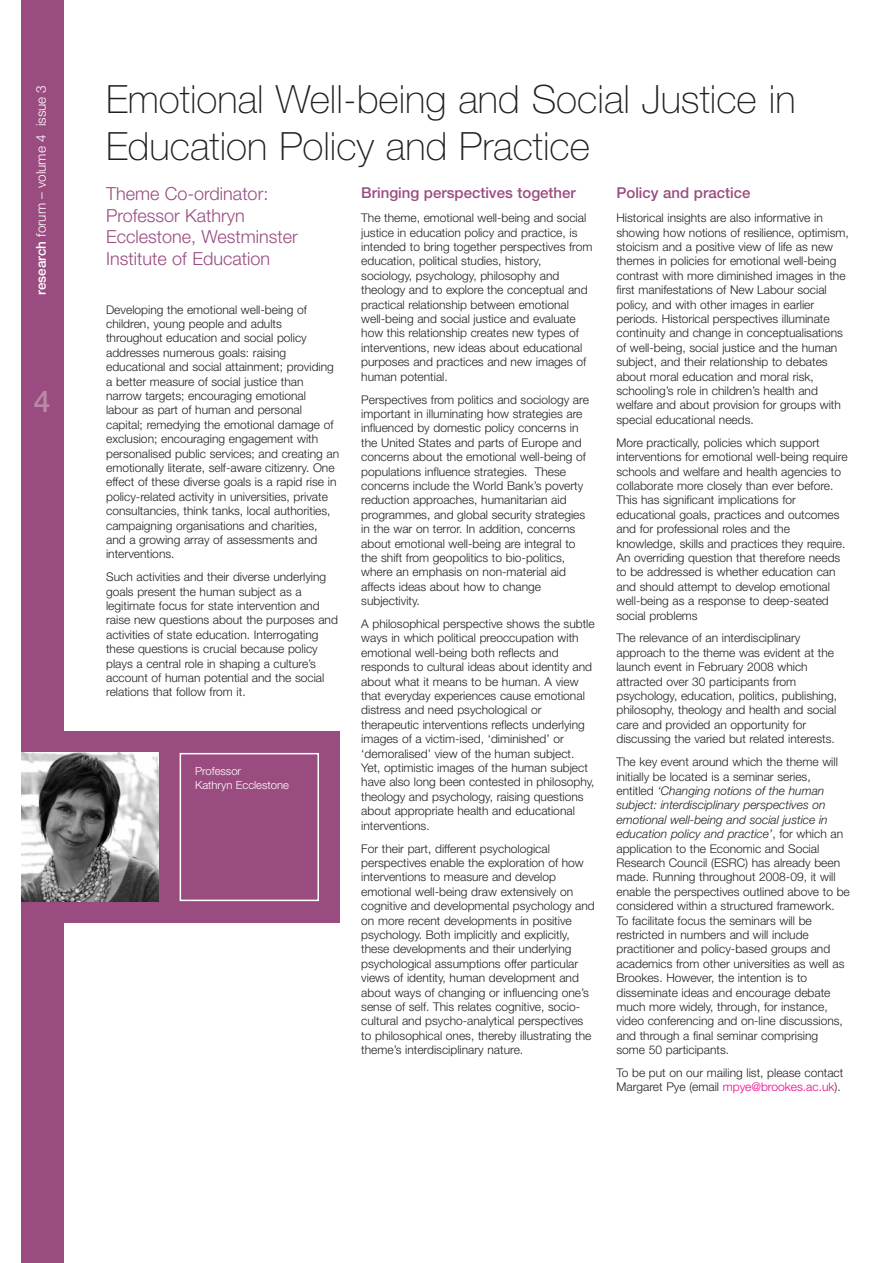
<style>
.page{position:relative;width:893px;height:1263px;background:#fff}
.page>*{position:absolute;margin:0;border:0;box-sizing:border-box;transform-origin:0 0}
.t1{font:100 39px/46.8px "Helvetica Neue";color:#231f20}
.t2{font:500 30px "Helvetica Neue";color:#ba88a9}
.t3{font:300 18px/21.6px "Helvetica Neue";color:#9a4c80}
.t4{font:500 15px "Helvetica Neue";color:#9a4c80}
.t5{font:300 13.5px "Helvetica Neue";color:#fff}
.t6{font:300 12px/14.4px "Helvetica Neue";color:#231f20}
.t7{font:300 11.25px/13.5px "Helvetica Neue";color:#fff}
.s1{font-weight:500}
.s2{font-style:italic}
.s3{color:#ec008c}
</style>
<div class="page">
<div style="left:21px;top:0;width:43px;height:1263px;background:#9a4c80"></div>
<div style="left:21px;top:731px;width:319px;height:192px;background:#9a4c80"></div>
<div style="left:180px;top:753px;width:139px;height:148px;border:2px solid #fff"></div>
<img style="left:21px;top:753px;width:137px;height:148px">
<p class="t5" style="left:36px;top:295px;width:211px;rotate:-90deg"><span class="s1">research</span> forum – volume 4 issue 3</p>
<h2 class="t2" style="left:34px;top:390px;width:18px">4</h2>
<h1 class="t1" style="left:106px;top:79px;width:691px">Emotional Well-being and Social Justice in<br>Education Policy and Practice</h1>
<p class="t4" style="left:616px;top:187px;width:135px">Policy and practice</p>
<p class="t6" style="left:616px;top:212px;width:234px">Historical insights are also informative in showing how notions of resilience, optimism, stoicism and a positive view of life as new themes in policies for emotional well-being contrast with more diminished images in the first manifestations of New Labour social policy, and with other images in earlier periods. Historical perspectives illuminate continuity and change in conceptualisations of well-being, social justice and the human subject, and their relationship to debates about moral education and moral risk, schooling’s role in children’s health and welfare and about provision for groups with special educational needs.</p>
<p class="t6" style="left:616px;top:436px;width:233px">More practically, policies which support interventions for emotional well-being require schools and welfare and health agencies to collaborate more closely than ever before.<br>This has significant implications for educational goals, practices and outcomes and for professional roles and the knowledge, skills and practices they require.<br>An overriding question that therefore needs to be addressed is whether education can and should attempt to develop emotional well-being as a response to deep-seated social problems</p>
<p class="t6" style="left:616px;top:632px;width:222px">The relevance of an interdisciplinary approach to the theme was evident at the launch event in February 2008 which attracted over 30 participants from psychology, education, politics, publishing, philosophy, theology and health and social care and provided an opportunity for discussing the varied but related interests.</p>
<p class="t6" style="left:616px;top:756px;width:235px">The key event around which the theme will initially be located is a seminar series, entitled <span class="s2">‘Changing notions of the human subject: interdisciplinary perspectives on emotional well-being and social justice in education policy and practice’</span>, for which an application to the Economic and Social Research Council (ESRC) has already been made. Running throughout 2008-09, it will enable the perspectives outlined above to be considered within a structured framework.<br>To facilitate focus the seminars will be restricted in numbers and will include practitioner and policy-based groups and academics from other universities as well as Brookes. However, the intention is to disseminate ideas and encourage debate much more widely, through, for instance, video conferencing and on-line discussions, and through a final seminar comprising<br>some 50 participants.</p>
<p class="t6" style="left:616px;top:1067px;width:228px">To be put on our mailing list, please contact<br>Margaret Pye (email <span class="s3">mpye@brookes.ac.uk</span>).</p>
<h3 class="t3" style="left:106px;top:185px;width:193px">Theme Co-ordinator:<br>Professor Kathryn<br>Ecclestone, Westminster<br>Institute of Education</h3>
<p class="t6" style="left:106px;top:303px;width:235px">Developing the emotional well-being of children, young people and adults throughout education and social policy addresses numerous goals: raising educational and social attainment; providing a better measure of social justice than narrow targets; encouraging emotional labour as part of human and personal capital; remedying the emotional damage of exclusion; encouraging engagement with personalised public services; and creating an emotionally literate, self-aware citizenry. One effect of these diverse goals is a rapid rise in policy-related activity in universities, private consultancies, think tanks, local authorities, campaigning organisations and charities, and a growing array of assessments and interventions.</p>
<p class="t6" style="left:106px;top:571px;width:233px">Such activities and their diverse underlying goals present the human subject as a legitimate focus for state intervention and raise new questions about the purposes and activities of state education. Interrogating these questions is crucial because policy plays a central role in shaping a culture’s account of human potential and the social relations that follow from it.</p>
<p class="t4" style="left:361px;top:187px;width:216px">Bringing perspectives together</p>
<p class="t6" style="left:361px;top:212px;width:233px">The theme, emotional well-being and social justice in education policy and practice, is intended to bring together perspectives from education, political studies, history, sociology, psychology, philosophy and theology and to explore the conceptual and practical relationship between emotional well-being and social justice and evaluate how this relationship creates new types of interventions, new ideas about educational purposes and practices and new images of human potential.</p>
<p class="t6" style="left:361px;top:393px;width:229px">Perspectives from politics and sociology are important in illuminating how strategies are influenced by domestic policy concerns in the United States and parts of Europe and concerns about the emotional well-being of populations influence strategies. These concerns include the World Bank’s poverty reduction approaches, humanitarian aid programmes, and global security strategies in the war on terror. In addition, concerns about emotional well-being are integral to the shift from geopolitics to bio-politics, where an emphasis on non-material aid affects ideas about how to change subjectivity.</p>
<p class="t6" style="left:361px;top:618px;width:235px">A philosophical perspective shows the subtle ways in which political preoccupation with emotional well-being both reflects and responds to cultural ideas about identity and about what it means to be human. A view that everyday experiences cause emotional distress and need psychological or therapeutic interventions reflects underlying images of a victim-ised, ‘diminished’ or ‘demoralised’ view of the human subject.<br>Yet, optimistic images of the human subject have also long been contested in philosophy, theology and psychology, raising questions about appropriate health and educational interventions.</p>
<p class="t6" style="left:361px;top:842px;width:235px">For their part, different psychological perspectives enable the exploration of how interventions to measure and develop emotional well-being draw extensively on cognitive and developmental psychology and on more recent developments in positive psychology. Both implicitly and explicitly, these developments and their underlying psychological assumptions offer particular views of identity, human development and about ways of changing or influencing one’s sense of self. This relates cognitive, socio&shy;cultural and psycho-analytical perspectives to philosophical ones, thereby illustrating the theme’s interdisciplinary nature.</p>
<p class="t7" style="left:195px;top:766px;width:95px">Professor<br>Kathryn Ecclestone</p>
</div>
